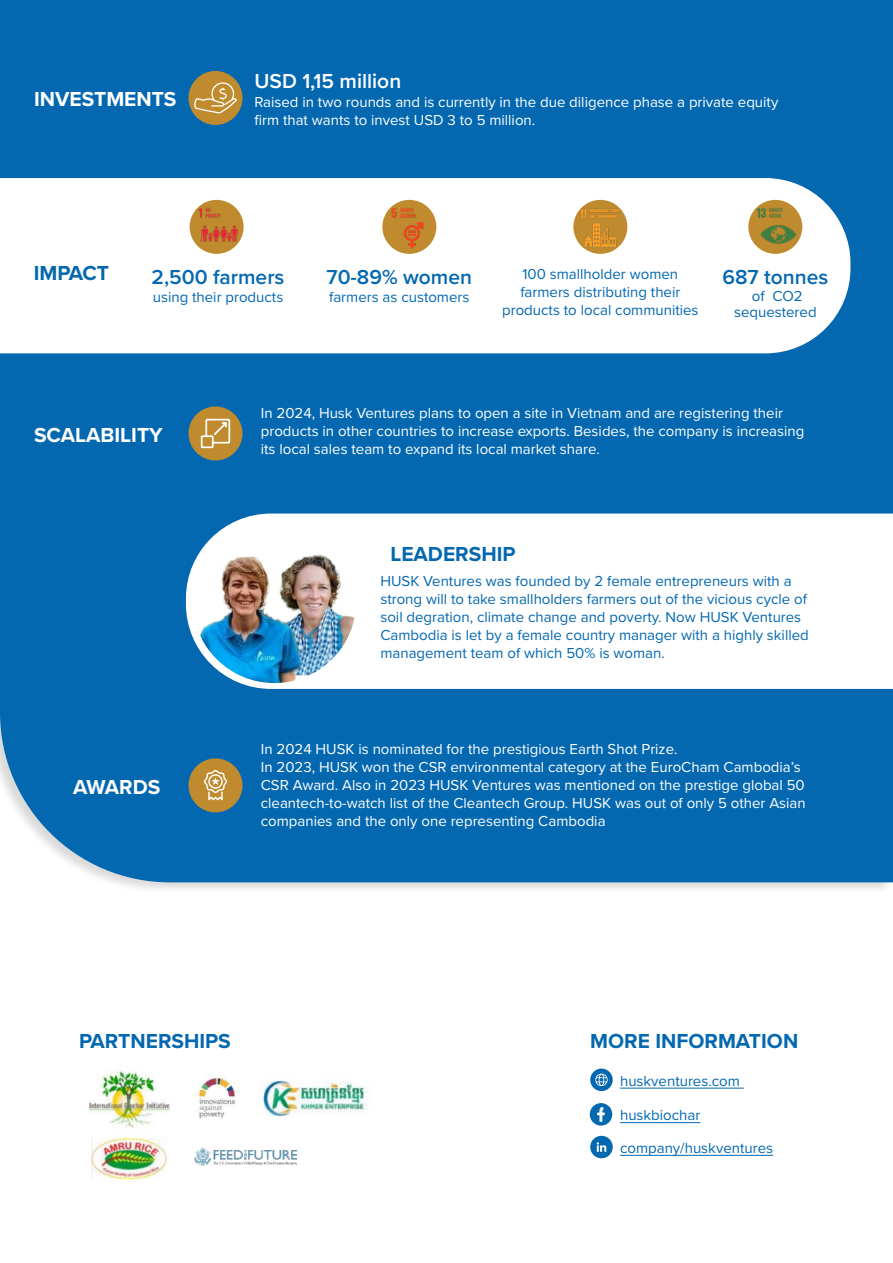
<style>
.page{position:relative;width:893px;height:1263px;background:#fff}
.page>*{position:absolute;margin:0;border:0;box-sizing:border-box;transform-origin:0 0}
.t1{font:700 21px "Proxima Nova";color:#0468b1}
.t2{font:600 21px "Proxima Nova";color:#0468b1}
.t3{font:700 21px "Proxima Nova";color:#fff}
.t4{font:600 21px "Proxima Nova";color:#fff}
.t5{font:15px/18px "Proxima Nova";color:#fff}
.t6{font:15px/18px "Proxima Nova";color:#0468b1}
</style>
<div class="page">
<div style="left:0;top:0;width:893px;height:882px;background:#0468b1"></div>
<svg style="left:186px;top:514px;width:707px;height:175px"></svg>
<img style="left:193px;top:519px;width:163px;height:164px;border-radius:82px">
<div style="left:188px;top:406px;width:54px;height:54px;background:#bf8b2e;border-radius:50%"></div>
<svg style="left:201px;top:419px;width:29px;height:29px"></svg>
<div style="left:188px;top:71px;width:54px;height:54px;background:#bf8b2e;border-radius:50%"></div>
<svg style="left:193px;top:82px;width:44px;height:31px"></svg>
<svg style="left:590px;top:1068px;width:23px;height:23px"></svg>
<svg style="left:594px;top:1073px;width:16px;height:13px"></svg>
<hr style="left:620px;top:1088px;width:124px;height:1px;background:#0468b1">
<div style="left:590px;top:1103px;width:22px;height:22px;background:#0468b1;border-radius:50%"></div>
<svg style="left:597px;top:1107px;width:8px;height:15px"></svg>
<hr style="left:620px;top:1122px;width:80px;height:1px;background:#0468b1">
<hr style="left:620px;top:1155px;width:153px;height:1px;background:#0468b1">
<div style="left:188px;top:758px;width:54px;height:54px;background:#bf8b2e;border-radius:50%"></div>
<svg style="left:204px;top:770px;width:23px;height:30px"></svg>
<div style="left:590px;top:1136px;width:23px;height:22px;background:#0468b1;border-radius:50%"></div>
<svg style="left:597px;top:1142px;width:9px;height:10px"></svg>
<svg style="left:0;top:178px;width:850px;height:175px"></svg>
<img style="left:88px;top:1071px;width:82px;height:57px">
<img style="left:91px;top:1137px;width:76px;height:43px">
<img style="left:263px;top:1080px;width:103px;height:37px">
<img style="left:198px;top:1076px;width:38px;height:43px">
<img style="left:195px;top:1147px;width:101px;height:19px">
<div style="left:190px;top:200px;width:54px;height:54px;background:#bf8b2e;border-radius:50%"></div>
<img style="left:196px;top:205px;width:47px;height:47px">
<div style="left:382px;top:200px;width:54px;height:54px;background:#bf8b2e;border-radius:50%"></div>
<img style="left:389px;top:205px;width:47px;height:47px">
<div style="left:573px;top:200px;width:54px;height:54px;background:#bf8b2e;border-radius:50%"></div>
<img style="left:578px;top:206px;width:45px;height:45px">
<div style="left:748px;top:200px;width:54px;height:54px;background:#bf8b2e;border-radius:50%"></div>
<img style="left:755px;top:205px;width:47px;height:47px">
<h1 class="t4" style="left:254px;top:65px;width:148px">USD 1,15 million</h1>
<h1 class="t3" style="left:34px;top:84px;width:144px">INVESTMENTS</h1>
<p class="t5" style="left:254px;top:92px;width:525px">Raised in two rounds and is currently in the due diligence phase a private equity firm that wants to invest USD 3 to 5 million.</p>
<h1 class="t1" style="left:34px;top:257px;width:77px">IMPACT</h1>
<h1 class="t2" style="left:152px;top:261px;width:134px">2,500 farmers</h1>
<p class="t6" style="left:153px;top:287px;width:132px">using their products</p>
<h1 class="t2" style="left:326px;top:261px;width:147px">70-89% women</h1>
<p class="t6" style="left:329px;top:287px;width:142px">farmers as customers</p>
<p class="t6" style="left:502px;top:265px;width:198px;text-align:center">100 smallholder women farmers distributing their products to local communities</p>
<h1 class="t2" style="left:722px;top:261px;width:107px">687 tonnes</h1>
<p class="t6" style="left:734px;top:287px;width:84px;line-height:16.5px;text-align:center">of CO2 sequestered</p>
<h1 class="t3" style="left:34px;top:419px;width:130px">SCALABILITY</h1>
<h1 class="t3" style="left:73px;top:771px;width:89px">AWARDS</h1>
<p class="t5" style="left:261px;top:404px;width:545px">In 2024, Husk Ventures plans to open a site in Vietnam and are registering their products in other countries to increase exports. Besides, the company is increasing its local sales team to expand its local market share.</p>
<h1 class="t1" style="left:390px;top:539px;width:127px">LEADERSHIP</h1>
<p class="t6" style="left:380px;top:571px;width:430px">HUSK Ventures was founded by 2 female entrepreneurs with a strong will to take smallholders farmers out of the vicious cycle of soil degration, climate change and poverty. Now HUSK Ventures Cambodia is let by a female country manager with a highly skilled management team of which 50% is woman.</p>
<p class="t5" style="left:261px;top:739px;width:546px">In 2024 HUSK is nominated for the prestigious Earth Shot Prize.<br>In 2023, HUSK won the CSR environmental category at the EuroCham Cambodia’s CSR Award. Also in 2023 HUSK Ventures was mentioned on the prestige global 50 cleantech-to-watch list of the Cleantech Group. HUSK was out of only 5 other Asian companies and the only one representing Cambodia</p>
<h1 class="t1" style="left:79px;top:1025px;width:153px">PARTNERSHIPS</h1>
<h1 class="t1" style="left:590px;top:1025px;width:210px">MORE INFORMATION</h1>
<p class="t6" style="left:620px;top:1071px;width:121px">huskventures.com</p>
<p class="t6" style="left:620px;top:1098px;width:155px;line-height:32.7px">huskbiochar company/huskventures</p>
</div>
